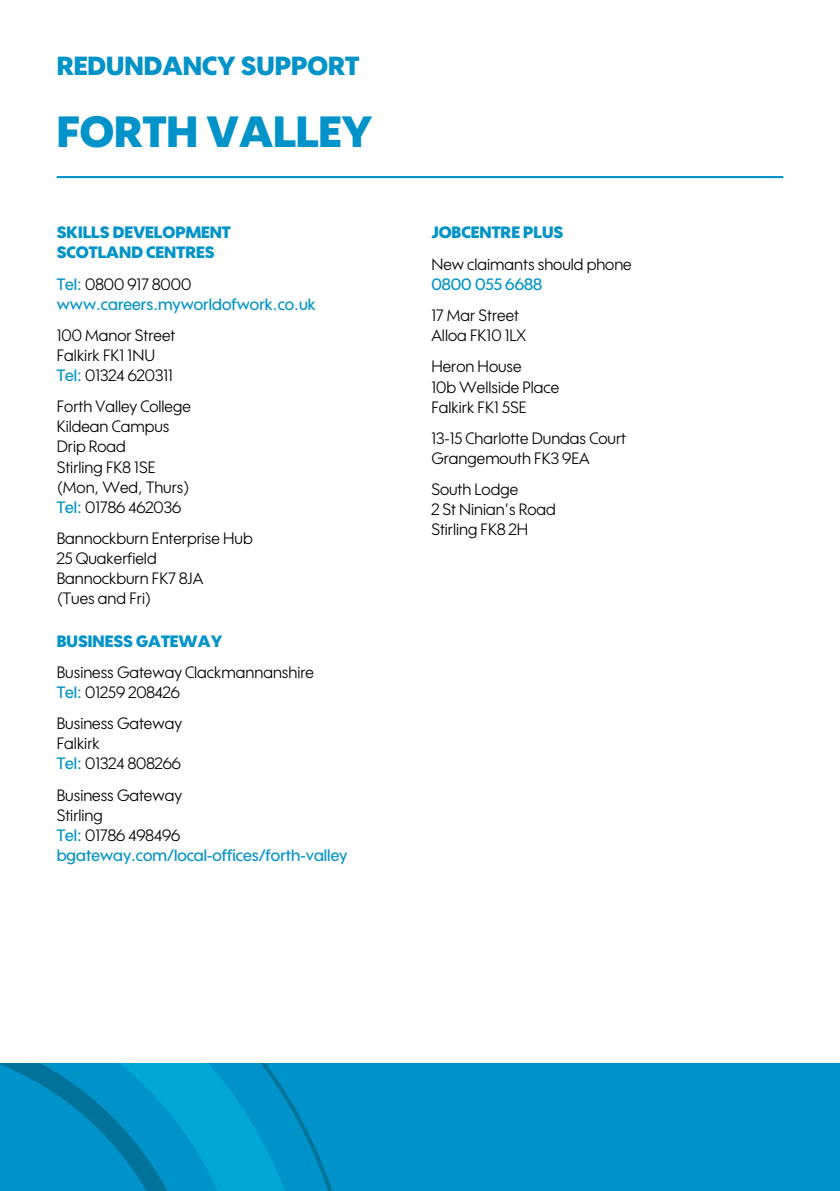
<style>
.page{position:relative;width:840px;height:1191px;background:#fff}
.page>*{position:absolute;margin:0;border:0;box-sizing:border-box;transform-origin:0 0}
.t1{font:900 42.4px "Wes FY";color:#0093c9}
.t2{font:900 25.4px "Wes FY";color:#0093c9}
.t3{font:16px/20px "Wes FY";color:#000}
.t4{font:500 16px/20px "Wes FY";color:#0093c9}
.t5{font:900 16px/20px "Wes FY";color:#0093c9}
.s1{font-weight:400;color:#000}
.s2{font-weight:500;color:#0093c9}
</style>
<div class="page">
<hr style="left:57px;top:176px;width:725px;height:2px;background:#0093c9">
<div style="left:0;top:1063px;width:839px;height:128px;background:#0093c9"></div>
<svg style="left:0;top:1063px;width:332px;height:128px"></svg>
<h2 class="t2" style="left:57px;top:50px;width:304px">REDUNDANCY SUPPORT</h2>
<h1 class="t1" style="left:57px;top:106px;width:317px">FORTH VALLEY</h1>
<p class="t5" style="left:57px;top:222px;width:175px">SKILLS DEVELOPMENT<br>SCOTLAND CENTRES</p>
<p class="t4" style="left:57px;top:274px;width:260px">Tel: <span class="s1">0800 917 8000 </span>www.careers.myworldofwork.co.uk</p>
<p class="t3" style="left:57px;top:325px;width:120px">100 Manor Street<br>Falkirk FK1 1NU<br><span class="s2">Tel:</span> 01324 620311</p>
<p class="t3" style="left:57px;top:396px;width:135px">Forth Valley College<br>Kildean Campus<br>Drip Road<br>Stirling FK8 1SE (Mon, Wed, Thurs)<br><span class="s2">Tel:</span> 01786 462036</p>
<p class="t3" style="left:57px;top:528px;width:197px">Bannockburn Enterprise Hub<br>25 Quakerfield<br>Bannockburn FK7 8JA<br>(Tues and Fri)</p>
<p class="t5" style="left:57px;top:630px;width:167px">BUSINESS GATEWAY</p>
<p class="t3" style="left:57px;top:662px;width:259px">Business Gateway Clackmannanshire<br><span class="s2">Tel:</span> 01259 208426</p>
<p class="t3" style="left:57px;top:713px;width:127px">Business Gateway<br>Falkirk<br><span class="s2">Tel:</span> 01324 808266</p>
<p class="t4" style="left:57px;top:784px;width:292px"><span class="s1">Business Gateway<br>Stirling<br></span>Tel: <span class="s1">01786 498496 </span>bgateway.com/local-offices/forth-valley</p>
<p class="t5" style="left:431px;top:222px;width:133px">JOBCENTRE PLUS</p>
<p class="t3" style="left:431px;top:254px;width:202px">New claimants should phone</p>
<p class="t4" style="left:431px;top:274px;width:112px">0800 055 6688</p>
<p class="t3" style="left:431px;top:305px;width:96px">17 Mar Street<br>Alloa FK10 1LX</p>
<p class="t3" style="left:431px;top:356px;width:129px">Heron House<br>10b Wellside Place<br>Falkirk FK1 5SE</p>
<p class="t3" style="left:431px;top:428px;width:196px">13-15 Charlotte Dundas Court<br>Grangemouth FK3 9EA</p>
<p class="t3" style="left:431px;top:479px;width:126px">South Lodge<br>2 St Ninian’s Road<br>Stirling FK8 2H</p>
</div>
